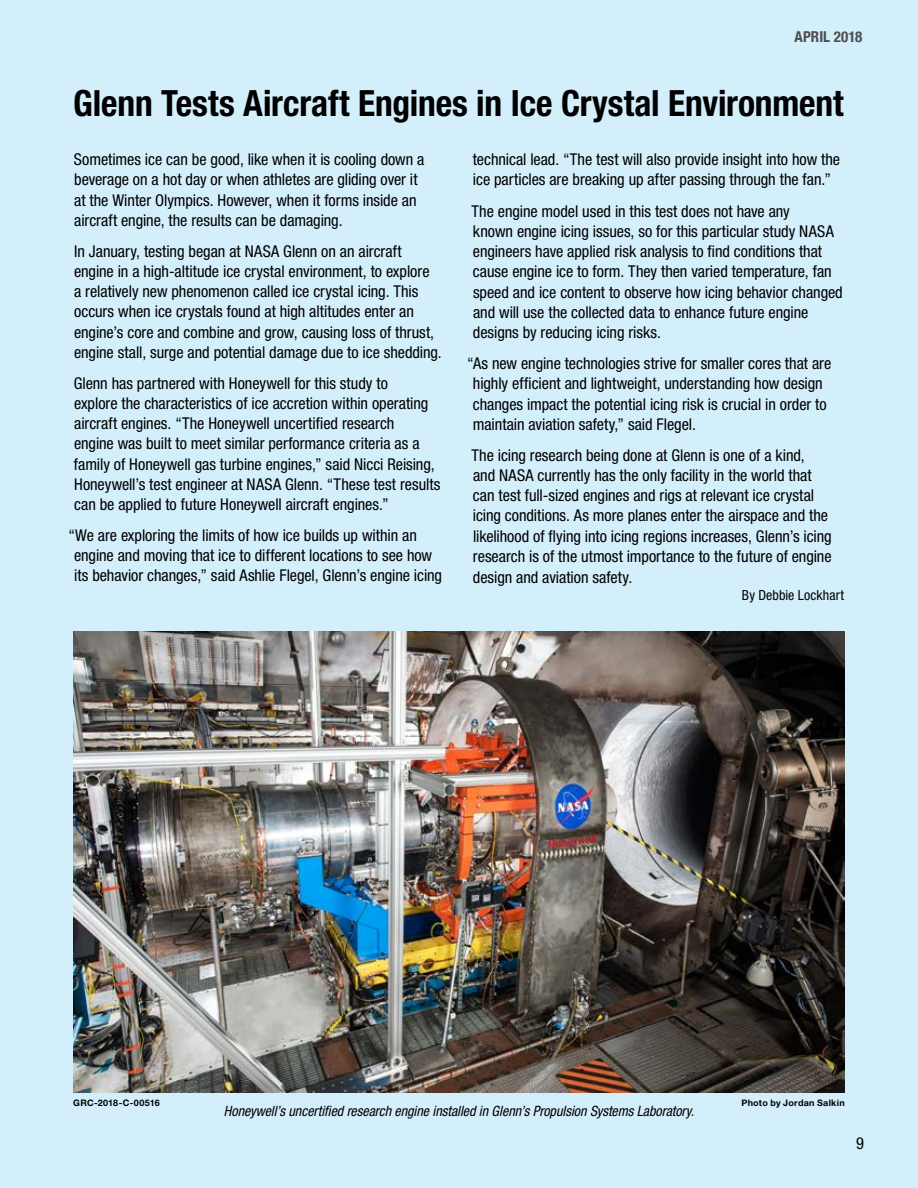
<style>
.page{position:relative;width:918px;height:1188px;background:#d4effc}
.page>*{position:absolute;margin:0;border:0;box-sizing:border-box;transform-origin:0 0}
.t1{font:700 condensed 36.15px "Helvetica Neue LT Std";letter-spacing:-.005em;color:#000}
.t2{font:condensed 16.5px "Helvetica Neue LT Std";color:#000}
.t3{font:condensed 16.2px/20.1px "Helvetica Neue LT Std";letter-spacing:-.005em;color:#000}
.t4{font:700 condensed 15px "Helvetica Neue";letter-spacing:.01em;color:#4d4d4f}
.t5{font:italic condensed 14.25px "Helvetica Neue LT Std";color:#000}
.t6{font:condensed 13.95px "Helvetica Neue LT Std";letter-spacing:.005em;color:#000}
.t7{font:700 9px "Helvetica Neue LT Std";letter-spacing:.03em;color:#000}
</style>
<div class="page">
<img style="left:73px;top:632px;width:772px;height:460px">
<p class="t4" style="left:794px;top:24px;width:70px">APRIL 2018</p>
<h3 class="t1" style="left:73px;top:81px;width:772px">Glenn Tests Aircraft Engines in Ice Crystal Environment</h3>
<p class="t3" style="left:74px;top:149px;width:352px">Sometimes ice can be good, like when it is cooling down a beverage on a hot day or when athletes are gliding over it at the Winter Olympics. However, when it forms inside an aircraft engine, the results can be damaging.</p>
<p class="t3" style="left:74px;top:241px;width:369px">In January, testing began at NASA Glenn on an aircraft engine in a high-altitude ice crystal environment, to explore<br>a relatively new phenomenon called ice crystal icing. This occurs when ice crystals found at high altitudes enter an engine’s core and combine and grow, causing loss of thrust, engine stall, surge and potential damage due to ice shedding.</p>
<p class="t3" style="left:74px;top:373px;width:368px">Glenn has partnered with Honeywell for this study to<br>explore the characteristics of ice accretion within operating aircraft engines. “The Honeywell uncertified research<br>engine was built to meet similar performance criteria as a family of Honeywell gas turbine engines,” said Nicci Reising, Honeywell’s test engineer at NASA Glenn. “These test results can be applied to future Honeywell aircraft engines.”</p>
<p class="t3" style="left:74px;top:525px;width:370px;text-indent:-6px">“We are exploring the limits of how ice builds up within an engine and moving that ice to different locations to see how its behavior changes,” said Ashlie Flegel, Glenn’s engine icing</p>
<p class="t3" style="left:473px;top:149px;width:369px">technical lead. “The test will also provide insight into how the ice particles are breaking up after passing through the fan.”</p>
<p class="t3" style="left:472px;top:201px;width:373px">The engine model used in this test does not have any<br>known engine icing issues, so for this particular study NASA engineers have applied risk analysis to find conditions that cause engine ice to form. They then varied temperature, fan speed and ice content to observe how icing behavior changed and will use the collected data to enhance future engine designs by reducing icing risks.</p>
<p class="t3" style="left:473px;top:353px;width:360px;text-indent:-6px">“As new engine technologies strive for smaller cores that are highly efficient and lightweight, understanding how design changes impact the potential icing risk is crucial in order to maintain aviation safety,” said Flegel.</p>
<p class="t3" style="left:472px;top:445px;width:362px">The icing research being done at Glenn is one of a kind,<br>and NASA currently has the only facility in the world that can test full-sized engines and rigs at relevant ice crystal icing conditions. As more planes enter the airspace and the likelihood of flying into icing regions increases, Glenn’s icing research is of the utmost importance to the future of engine</p>
<p class="t3" style="left:473px;top:567px;width:161px">design and aviation safety.</p>
<p class="t6" style="left:742px;top:587px;width:103px">By Debbie Lockhart</p>
<p class="t7" style="left:73px;top:1097px;width:88px">GRC-2018-C-00516</p>
<p class="t7" style="left:741px;top:1097px;width:105px">Photo by Jordan Salkin</p>
<p class="t5" style="left:224px;top:1103px;width:472px">Honeywell’s uncertified research engine installed in Glenn’s Propulsion Systems Laboratory.</p>
<p class="t2" style="left:856px;top:1134px;width:9px">9</p>
</div>
